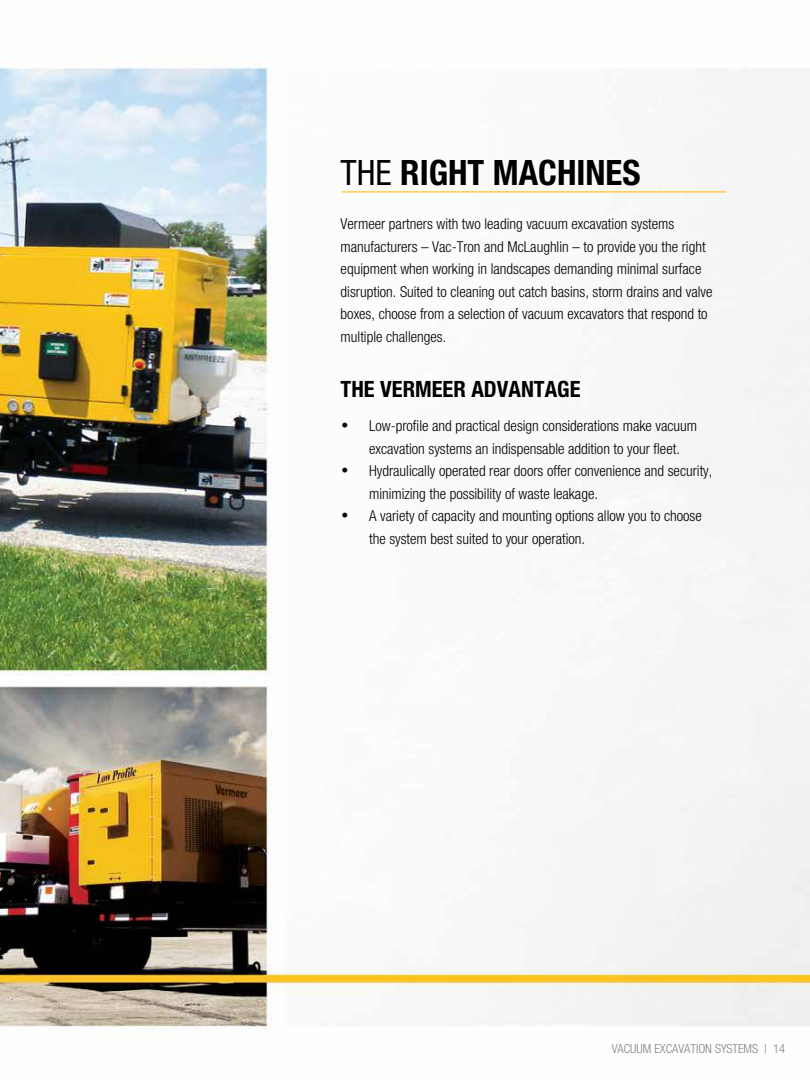
<style>
.page{position:relative;width:810px;height:1080px;background:#fff}
.page>*{position:absolute;margin:0;border:0;box-sizing:border-box;transform-origin:0 0}
.t1{font:700 condensed 35px "Helvetica Neue";color:#000}
.t2{font:700 condensed 22.5px "Helvetica Neue";color:#000}
.t3{font:300 condensed 15px/22.5px "Helvetica Neue";color:#000}
.t4{font:300 condensed 13.75px "Helvetica Neue";color:#000}
.t5{font:300 condensed 12.5px "Helvetica Neue";color:#808285}
.s1{font-weight:400}
</style>
<div class="page">
<img style="left:0;top:67px;width:810px;height:962px">
<hr style="left:342px;top:191px;width:384px;height:2px;background:#ffc425">
<h1 class="t1" style="left:341px;top:152px;width:301px"><span class="s1">THE</span> RIGHT MACHINES</h1>
<p class="t3" style="left:341px;top:213px;width:373px">Vermeer partners with two leading vacuum excavation systems manufacturers – Vac-Tron and McLaughlin – to provide you the right equipment when working in landscapes demanding minimal surface disruption. Suited to cleaning out catch basins, storm drains and valve boxes, choose from a selection of vacuum excavators that respond to multiple challenges.</p>
<h2 class="t2" style="left:341px;top:376px;width:241px">THE VERMEER ADVANTAGE</h2>
<p class="t3" style="left:369px;top:415px;width:345px">Low-profile and practical design considerations make vacuum excavation systems an indispensable addition to your fleet.<br>Hydraulically operated rear doors offer convenience and security, minimizing the possibility of waste leakage.<br>A variety of capacity and mounting options allow you to choose the system best suited to your operation.</p>
<p class="t4" style="left:342px;top:418px;width:8px">•</p>
<p class="t4" style="left:342px;top:463px;width:8px">•</p>
<p class="t4" style="left:342px;top:508px;width:8px">•</p>
<p class="t5" style="left:612px;top:1041px;width:175px">VACUUM EXCAVATION SYSTEMS | 14</p>
</div>
